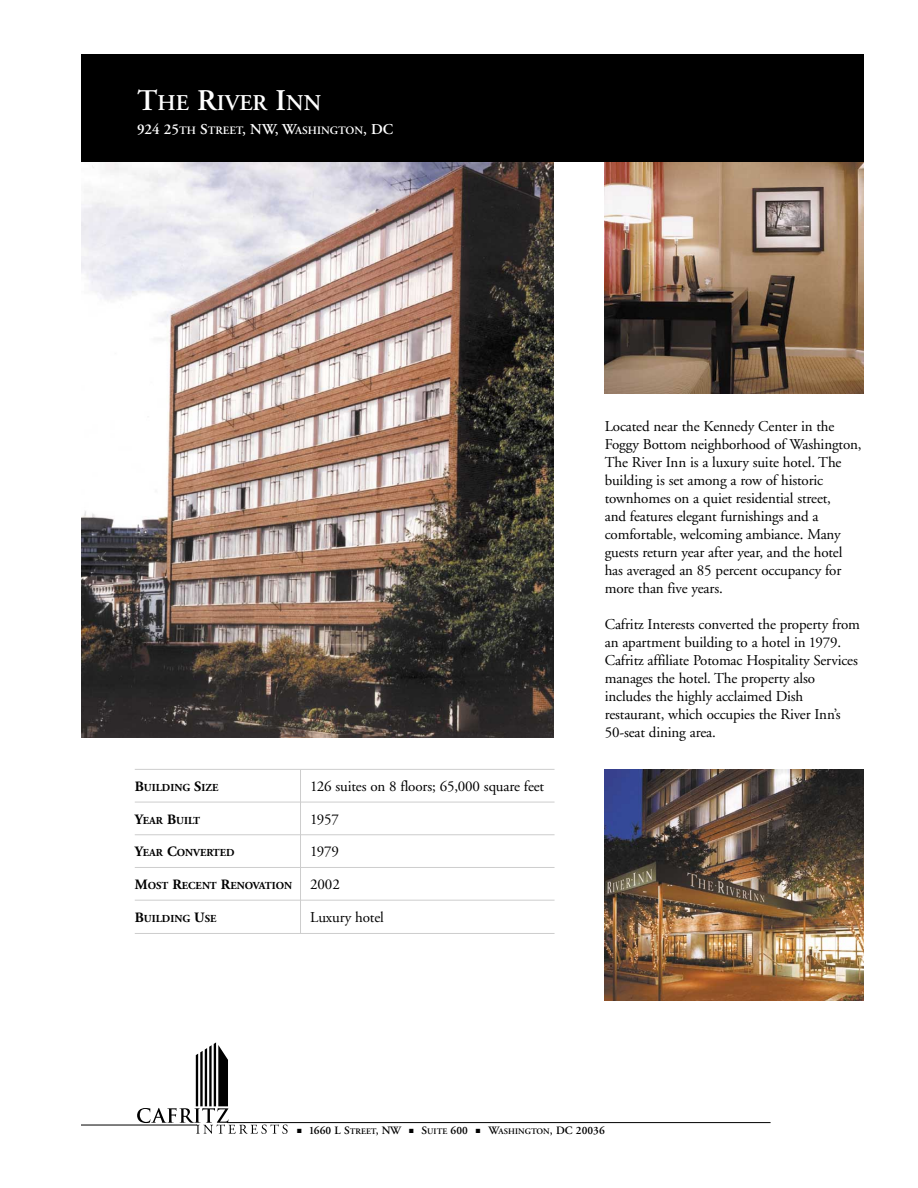
<style>
.page{position:relative;width:918px;height:1188px;background:#fff}
.page>*{position:absolute;margin:0;border:0;box-sizing:border-box;transform-origin:0 0}
.t1{font:600 22.5px "Adobe Garamond";color:#fff}
.t2{font:15px/18px "Adobe Garamond";letter-spacing:-.01em;color:#000}
.t3{font:600 11.25px "Adobe Garamond";letter-spacing:.005em;color:#000}
.t4{font:600 11.25px "Adobe Garamond";color:#fff}
.t5{font:700 10.65px "Adobe Garamond";color:#000}
.s1{font-size:30px}
.s2{font-size:15px}
.s3{font-size:14.25px}
.s4{font-weight:400;font-size:15px}
.s5{font-size:8.4px}
</style>
<div class="page">
<img style="left:604px;top:162px;width:260px;height:231px">
<img style="left:81px;top:162px;width:473px;height:575px">
<div style="left:81px;top:54px;width:783px;height:108px;background:#000"></div>
<img style="left:605px;top:770px;width:259px;height:231px">
<hr style="left:135px;top:769px;width:420px;height:1px;background:#cdcdcd">
<hr style="left:135px;top:802px;width:420px;height:1px;background:#cdcdcd">
<hr style="left:135px;top:834px;width:420px;height:1px;background:#cdcdcd">
<hr style="left:135px;top:867px;width:420px;height:1px;background:#cdcdcd">
<hr style="left:135px;top:900px;width:420px;height:1px;background:#cdcdcd">
<hr style="left:135px;top:933px;width:420px;height:1px;background:#cdcdcd">
<hr style="left:300px;top:770px;width:1px;height:163px;background:#cdcdcd">
<svg style="left:137px;top:1042px;width:151px;height:92px"></svg>
<hr style="left:227px;top:1122px;width:544px;height:1px;background:#000">
<hr style="left:81px;top:1125px;width:116px;height:1px;background:#000">
<h1 class="t1" style="left:137px;top:93px;width:186px"><span class="s1">T</span>HE <span class="s1">R</span>IVER <span class="s1">I</span>NN</h1>
<p class="t4" style="left:137px;top:125px;width:258px"><span class="s2">924 25</span>TH <span class="s2">S</span>TREET<span class="s2">, NW, W</span>ASHINGTON<span class="s2">, DC</span></p>
<p class="t5" style="left:135px;top:783px;width:85px"><span class="s3">B</span>UILDING <span class="s3">S</span>IZE</p>
<p class="t2" style="left:310px;top:778px;width:235px">126 suites on 8 floors; 65,000 square feet</p>
<p class="t5" style="left:135px;top:816px;width:67px"><span class="s3">Y</span>EAR <span class="s3">B</span>UILT</p>
<p class="t2" style="left:310px;top:811px;width:30px">1957</p>
<p class="t5" style="left:135px;top:849px;width:101px"><span class="s3">Y</span>EAR <span class="s3">C</span>ONVERTED</p>
<p class="t2" style="left:310px;top:844px;width:30px">1979</p>
<p class="t5" style="left:135px;top:881px;width:207px"><span class="s3">M</span>OST <span class="s3">R</span>ECENT <span class="s3">R</span>ENOVATION <span class="s4">2002</span></p>
<p class="t5" style="left:135px;top:914px;width:83px"><span class="s3">B</span>UILDING <span class="s3">U</span>SE</p>
<p class="t2" style="left:310px;top:909px;width:75px">Luxury hotel</p>
<p class="t2" style="left:605px;top:419px;width:258px">Located near the Kennedy Center in the Foggy Bottom neighborhood of Washington, The River Inn is a luxury suite hotel. The building is set among a row of historic townhomes on a quiet residential street,<br>and features elegant furnishings and a comfortable, welcoming ambiance. Many guests return year after year, and the hotel has averaged an 85 percent occupancy for more than five years.</p>
<p class="t2" style="left:605px;top:617px;width:257px">Cafritz Interests converted the property from an apartment building to a hotel in 1979.<br>Cafritz affiliate Potomac Hospitality Services manages the hotel. The property also includes the highly acclaimed Dish restaurant, which occupies the River Inn’s 50-seat dining area.</p>
<p class="t3" style="left:297px;top:1126px;width:309px">■ 1660 L S<span class="s5">TREET</span>, NW ■ S<span class="s5">UITE</span> 600 ■ W<span class="s5">ASHINGTON</span>, DC 20036</p>
</div>
